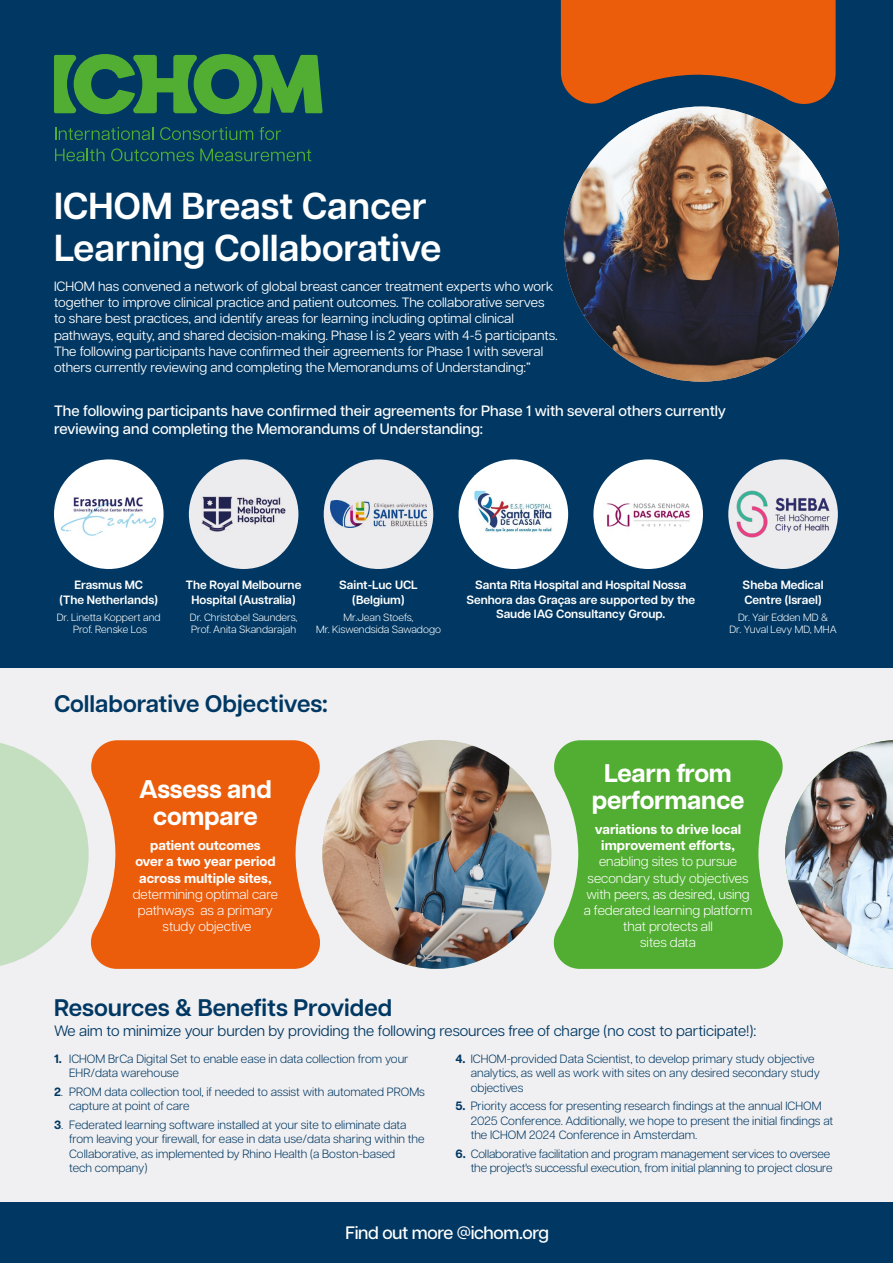
<style>
.page{position:relative;width:893px;height:1263px;background:#fff}
.page>*{position:absolute;margin:0;border:0;box-sizing:border-box;transform-origin:0 0}
.t1{font:600 37.5px/42px "Articulat CF";color:#fff}
.t2{font:700 25.5px/27px "Articulat CF";letter-spacing:-.01em;color:#fff;text-align:center}
.t3{font:600 24px "Articulat CF";color:#003863}
.t4{font:500 18px "Articulat CF";letter-spacing:-.02em;color:#fff}
.t5{font:500 15px/18px "Articulat CF";color:#fff}
.t6{font:15px "Articulat CF";color:#003863}
.t7{font:13.5px/16.2px "Articulat CF";color:#fff}
.t8{font:300 13.5px/16.2px "Articulat CF";color:#fff;text-align:center}
.t9{font:700 13.5px/16.2px "Articulat CF";color:#fff;text-align:center}
.t10{font:300 12px/14.4px "Articulat CF";color:#003863}
.t11{font:600 12px/14.4px "Articulat CF";color:#fff;text-align:center}
.t12{font:300 10.5px/12.6px "Articulat CF";color:#fff;text-align:center}
.s1{font-weight:700}
</style>
<div class="page">
<div style="left:0;top:668px;width:893px;height:595px;background:#f0eff1"></div>
<div style="left:0;top:0;width:893px;height:668px;background:#003863"></div>
<svg style="left:55px;top:127px;width:98px;height:13px"></svg>
<svg style="left:160px;top:127px;width:93px;height:13px"></svg>
<svg style="left:260px;top:127px;width:21px;height:13px"></svg>
<svg style="left:55px;top:149px;width:50px;height:12px"></svg>
<svg style="left:111px;top:148px;width:83px;height:13px"></svg>
<svg style="left:200px;top:149px;width:111px;height:12px"></svg>
<svg style="left:54px;top:54px;width:269px;height:60px"></svg>
<div style="left:0;top:1202px;width:893px;height:61px;background:#003863"></div>
<img style="left:564px;top:107px;width:275px;height:275px;border-radius:138px">
<svg style="left:561px;top:0;width:275px;height:112px"></svg>
<img style="left:322px;top:740px;width:229px;height:229px;border-radius:114px">
<svg style="left:90px;top:740px;width:237px;height:229px;background:#eb712b"></svg>
<img style="left:790px;top:740px;width:103px;height:229px">
<svg style="left:547px;top:740px;width:243px;height:229px;fill:#52ae32"></svg>
<svg style="left:0;top:743px;width:89px;height:223px"></svg>
<div style="left:189px;top:459px;width:109px;height:110px;background:#ecebee;border-radius:50%"></div>
<img style="left:202px;top:497px;width:84px;height:35px">
<div style="left:324px;top:459px;width:109px;height:110px;background:#ecebee;border-radius:50%"></div>
<img style="left:330px;top:501px;width:97px;height:27px">
<div style="left:728px;top:459px;width:110px;height:110px;background:#ecebee;border-radius:50%"></div>
<img style="left:736px;top:490px;width:94px;height:48px">
<div style="left:593px;top:459px;width:110px;height:110px;background:#fff;border-radius:50%"></div>
<img style="left:607px;top:503px;width:83px;height:24px">
<div style="left:459px;top:459px;width:109px;height:110px;background:#fff;border-radius:50%"></div>
<img style="left:474px;top:475px;width:79px;height:78px">
<div style="left:54px;top:459px;width:110px;height:110px;background:#fff;border-radius:50%"></div>
<img style="left:61px;top:487px;width:96px;height:49px">
<h1 class="t1" style="left:54px;top:184px;width:389px">ICHOM Breast Cancer<br>Learning Collaborative</h1>
<p class="t7" style="left:54px;top:277px;width:505px">ICHOM has convened a network of global breast cancer treatment experts who work together to improve clinical practice and patient outcomes. The collaborative serves to share best practices, and identify areas for learning including optimal clinical pathways, equity, and shared decision-making. Phase I is 2 years with 4-5 participants.<br>The following participants have confirmed their agreements for Phase 1 with several others currently reviewing and completing the Memorandums of Understanding:”</p>
<p class="t5" style="left:54px;top:400px;width:674px">The following participants have confirmed their agreements for Phase 1 with several others currently reviewing and completing the Memorandums of Understanding:</p>
<p class="t11" style="left:59px;top:577px;width:100px">Erasmus MC<br>(The Netherlands)</p>
<p class="t12" style="left:57px;top:610px;width:105px">Dr. Linetta Koppert and<br>Prof. Renske Los</p>
<p class="t11" style="left:186px;top:577px;width:117px">The Royal Melbourne<br>Hospital (Australia)</p>
<p class="t12" style="left:190px;top:610px;width:109px;text-align:left">Dr. Christobel Saunders,<br>Prof. Anita Skandarajah</p>
<p class="t11" style="left:339px;top:577px;width:80px">Saint-Luc UCL (Belgium)</p>
<p class="t12" style="left:316px;top:610px;width:126px">Mr.Jean Stoefs,<br>Mr. Kiswendsida Sawadogo</p>
<h3 class="t3" style="left:54px;top:686px;width:275px">Collaborative Objectives:</h3>
<h2 class="t2" style="left:139px;top:775px;width:134px">Assess and compare</h2>
<p class="t9" style="left:135px;top:837px;width:142px">patient outcomes over a two year period across multiple sites,</p>
<p class="t8" style="left:133px;top:885px;width:147px">determining optimal care pathways as a primary study objective</p>
<h3 class="t3" style="left:54px;top:990px;width:340px">Resources &amp; Benefits Provided</h3>
<p class="t11" style="left:466px;top:577px;width:230px">Santa Rita Hospital and Hospital Nossa<br>Senhora das Graças are supported by the<br>Saude IAG Consultancy Group.</p>
<p class="t11" style="left:743px;top:577px;width:82px;text-align:left">Sheba Medical<br>Centre (Israel)</p>
<p class="t12" style="left:729px;top:610px;width:109px">Dr. Yair Edden MD &amp;<br>Dr. Yuval Levy MD, MHA</p>
<h2 class="t2" style="left:592px;top:759px;width:154px">Learn from performance</h2>
<p class="t9" style="left:595px;top:821px;width:148px">variations to drive local improvement efforts,</p>
<p class="t8" style="left:584px;top:853px;width:170px">enabling sites to pursue secondary study objectives with peers, as desired, using a federated learning platform that protects all<br>sites data</p>
<p class="t6" style="left:54px;top:1020px;width:704px">We aim to minimize your burden by providing the following resources free of charge (no cost to participate!):</p>
<p class="t10" style="left:69px;top:1050px;width:341px;text-indent:-15px"><span class="s1">1.</span> ICHOM BrCa Digital Set to enable ease in data collection from your<br>EHR/data warehouse</p>
<p class="t10" style="left:69px;top:1084px;width:357px;text-indent:-15px"><span class="s1">2</span>. PROM data collection tool, if needed to assist with automated PROMs capture at point of care</p>
<p class="t10" style="left:69px;top:1117px;width:357px;text-indent:-15px"><span class="s1">3</span>. Federated learning software installed at your site to eliminate data from leaving your firewall, for ease in data use/data sharing within the Collaborative, as implemented by Rhino Health (a Boston-based<br>tech company)</p>
<p class="t10" style="left:471px;top:1050px;width:351px;text-indent:-15px"><span class="s1">4.</span> ICHOM-provided Data Scientist, to develop primary study objective analytics, as well as work with sites on any desired secondary study objectives</p>
<p class="t10" style="left:471px;top:1098px;width:364px;text-indent:-15px"><span class="s1">5.</span> Priority access for presenting research findings at the annual ICHOM<br>2025 Conference. Additionally, we hope to present the initial findings at the ICHOM 2024 Conference in Amsterdam.</p>
<p class="t10" style="left:455px;top:1145px;width:379px;text-align:right"><span class="s1">6.</span> Collaborative facilitation and program management services to oversee the project's successful execution, from initial planning to project closure</p>
<h3 class="t4" style="left:346px;top:1219px;width:205px">Find out more @ichom.org</h3>
</div>
